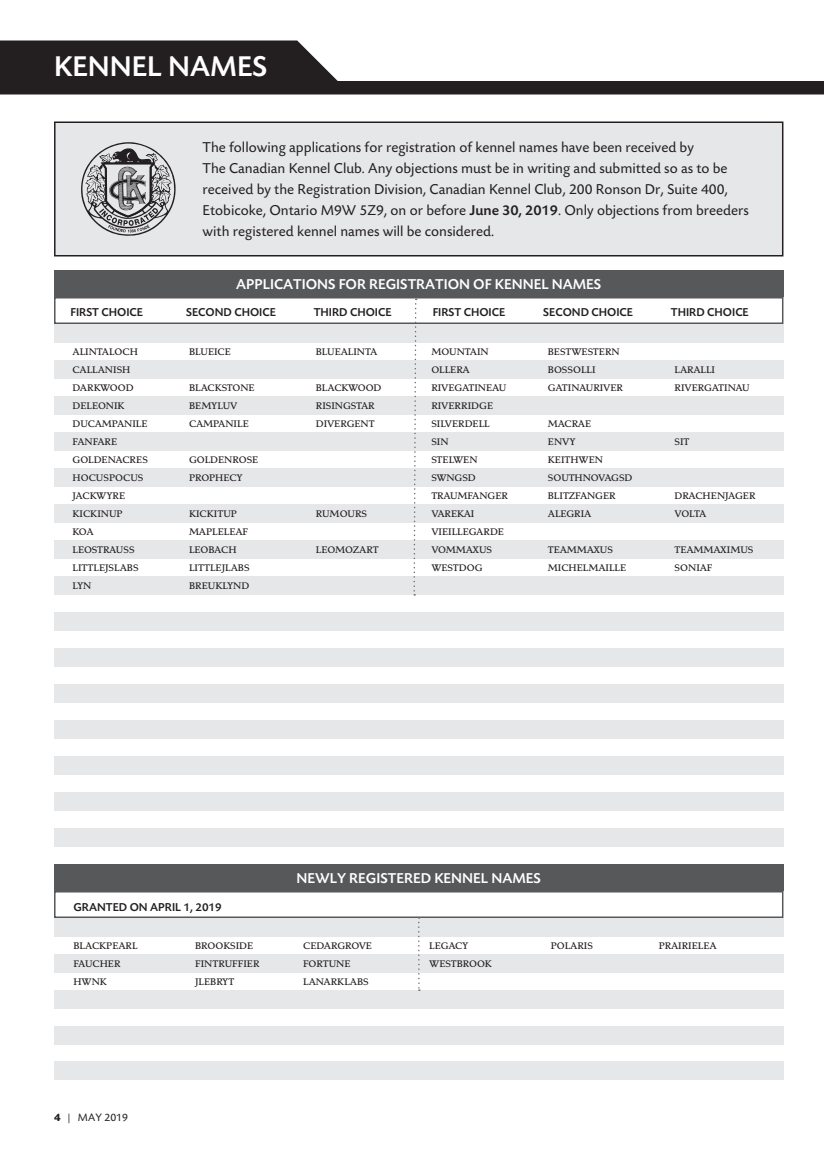
<style>
.page{position:relative;width:824px;height:1161px;background:#fff}
.page>*{position:absolute;margin:0;border:0;box-sizing:border-box;transform-origin:0 0}
.t1{font:500 30px "Today BEF";color:#fff}
.t2{font:15px/21px "Today BEF";color:#231f20}
.t3{font:500 15px "Today BEF";color:#fff}
.t4{font:500 12px/18px "Tarocco";letter-spacing:-.005em;color:#231f20}
.t5{font:500 12px "Today BEF";color:#231f20}
.t6{font:11.25px "Today BEF";color:#231f20}
.s1{font-weight:500}
.s2{font-weight:700}
</style>
<div class="page">
<svg style="left:0;top:40px;width:824px;height:54px;fill:#231f20"></svg>
<div style="left:54px;top:324px;width:729px;height:18px;background:#e6e7e9"></div>
<div style="left:54px;top:360px;width:729px;height:18px;background:#e6e7e9"></div>
<div style="left:54px;top:396px;width:729px;height:18px;background:#e6e7e9"></div>
<div style="left:54px;top:432px;width:729px;height:18px;background:#e6e7e9"></div>
<div style="left:54px;top:468px;width:729px;height:18px;background:#e6e7e9"></div>
<div style="left:54px;top:504px;width:729px;height:18px;background:#e6e7e9"></div>
<div style="left:54px;top:540px;width:729px;height:18px;background:#e6e7e9"></div>
<div style="left:54px;top:576px;width:729px;height:18px;background:#e6e7e9"></div>
<div style="left:54px;top:612px;width:729px;height:18px;background:#e6e7e9"></div>
<div style="left:54px;top:648px;width:729px;height:18px;background:#e6e7e9"></div>
<div style="left:54px;top:684px;width:729px;height:18px;background:#e6e7e9"></div>
<div style="left:54px;top:720px;width:729px;height:18px;background:#e6e7e9"></div>
<div style="left:54px;top:756px;width:729px;height:18px;background:#e6e7e9"></div>
<div style="left:54px;top:792px;width:729px;height:18px;background:#e6e7e9"></div>
<div style="left:54px;top:828px;width:729px;height:18px;background:#e6e7e9"></div>
<div style="left:55px;top:122px;width:727px;height:134px;background:#e6e7e9"></div>
<div style="left:54px;top:122px;width:729px;height:134px;border:2px solid #231f20"></div>
<svg style="left:81px;top:142px;width:94px;height:94px"></svg>
<div style="left:54px;top:270px;width:729px;height:27px;background:#57585a"></div>
<div style="left:54px;top:297px;width:729px;height:27px;border:2px solid #57585a"></div>
<div style="left:54px;top:918px;width:729px;height:18px;background:#e6e7e9"></div>
<div style="left:54px;top:954px;width:729px;height:18px;background:#e6e7e9"></div>
<div style="left:54px;top:990px;width:729px;height:18px;background:#e6e7e9"></div>
<div style="left:54px;top:1026px;width:729px;height:18px;background:#e6e7e9"></div>
<div style="left:54px;top:1062px;width:729px;height:18px;background:#e6e7e9"></div>
<div style="left:54px;top:864px;width:729px;height:27px;background:#57585a"></div>
<div style="left:54px;top:891px;width:729px;height:27px;border:2px solid #57585a"></div>
<svg style="left:412px;top:299px;width:5px;height:297px"></svg>
<svg style="left:418px;top:917px;width:2px;height:74px"></svg>
<h1 class="t1" style="left:54px;top:50px;width:215px">KENNEL NAMES</h1>
<p class="t2" style="left:202px;top:137px;width:547px">The following applications for registration of kennel names have been received by<br>The Canadian Kennel Club. Any objections must be in writing and submitted so as to be received by the Registration Division, Canadian Kennel Club, 200 Ronson Dr, Suite 400, Etobicoke, Ontario M9W 5Z9, on or before <span class="s1">June 30, 2019</span>. Only objections from breeders with registered kennel names will be considered.</p>
<p class="t3" style="left:236px;top:276px;width:367px">APPLICATIONS FOR REGISTRATION OF KENNEL NAMES</p>
<p class="t5" style="left:70px;top:306px;width:74px">FIRST CHOICE</p>
<p class="t5" style="left:186px;top:306px;width:91px">SECOND CHOICE</p>
<p class="t5" style="left:314px;top:306px;width:79px">THIRD CHOICE</p>
<p class="t5" style="left:432px;top:306px;width:74px">FIRST CHOICE</p>
<p class="t5" style="left:543px;top:306px;width:91px">SECOND CHOICE</p>
<p class="t5" style="left:670px;top:306px;width:79px">THIRD CHOICE</p>
<p class="t4" style="left:73px;top:343px;width:67px">ALINTALOCH</p>
<p class="t4" style="left:189px;top:343px;width:43px">BLUEICE</p>
<p class="t4" style="left:316px;top:343px;width:63px">BLUEALINTA</p>
<p class="t4" style="left:73px;top:361px;width:62px">CALLANISH<br>DARKWOOD</p>
<p class="t4" style="left:189px;top:379px;width:67px">BLACKSTONE</p>
<p class="t4" style="left:316px;top:379px;width:67px">BLACKWOOD</p>
<p class="t4" style="left:73px;top:397px;width:54px">DELEONIK</p>
<p class="t4" style="left:189px;top:397px;width:50px">BEMYLUV</p>
<p class="t4" style="left:316px;top:397px;width:60px">RISINGSTAR</p>
<p class="t4" style="left:73px;top:415px;width:76px">DUCAMPANILE</p>
<p class="t4" style="left:189px;top:415px;width:61px">CAMPANILE</p>
<p class="t4" style="left:316px;top:415px;width:60px">DIVERGENT</p>
<p class="t4" style="left:73px;top:433px;width:77px">FANFARE<br>GOLDENACRES</p>
<p class="t4" style="left:189px;top:451px;width:71px">GOLDENROSE</p>
<p class="t4" style="left:73px;top:469px;width:72px">HOCUSPOCUS</p>
<p class="t4" style="left:189px;top:469px;width:55px">PROPHECY</p>
<p class="t4" style="left:73px;top:487px;width:54px">JACKWYRE<br>KICKINUP</p>
<p class="t4" style="left:189px;top:505px;width:49px">KICKITUP</p>
<p class="t4" style="left:316px;top:505px;width:53px">RUMOURS</p>
<p class="t4" style="left:73px;top:523px;width:22px">KOA</p>
<p class="t4" style="left:189px;top:523px;width:60px">MAPLELEAF</p>
<p class="t4" style="left:73px;top:541px;width:64px">LEOSTRAUSS</p>
<p class="t4" style="left:189px;top:541px;width:49px">LEOBACH</p>
<p class="t4" style="left:316px;top:541px;width:64px">LEOMOZART</p>
<p class="t4" style="left:73px;top:559px;width:67px">LITTLEJSLABS</p>
<p class="t4" style="left:189px;top:559px;width:62px">LITTLEJLABS</p>
<p class="t4" style="left:73px;top:577px;width:20px">LYN</p>
<p class="t4" style="left:189px;top:577px;width:62px">BREUKLYND</p>
<p class="t4" style="left:431px;top:343px;width:59px">MOUNTAIN</p>
<p class="t4" style="left:548px;top:343px;width:73px">BESTWESTERN</p>
<p class="t4" style="left:431px;top:361px;width:40px">OLLERA</p>
<p class="t4" style="left:548px;top:361px;width:49px">BOSSOLLI</p>
<p class="t4" style="left:674px;top:361px;width:42px">LARALLI</p>
<p class="t4" style="left:431px;top:379px;width:77px">RIVEGATINEAU</p>
<p class="t4" style="left:548px;top:379px;width:77px">GATINAURIVER</p>
<p class="t4" style="left:674px;top:379px;width:76px">RIVERGATINAU</p>
<p class="t4" style="left:431px;top:397px;width:63px">RIVERRIDGE<br>SILVERDELL</p>
<p class="t4" style="left:548px;top:415px;width:45px">MACRAE</p>
<p class="t4" style="left:431px;top:433px;width:19px">SIN</p>
<p class="t4" style="left:548px;top:433px;width:29px">ENVY</p>
<p class="t4" style="left:674px;top:433px;width:16px">SIT</p>
<p class="t4" style="left:431px;top:451px;width:48px">STELWEN</p>
<p class="t4" style="left:548px;top:451px;width:57px">KEITHWEN</p>
<p class="t4" style="left:431px;top:469px;width:46px">SWNGSD</p>
<p class="t4" style="left:548px;top:469px;width:86px">SOUTHNOVAGSD</p>
<p class="t4" style="left:431px;top:487px;width:78px">TRAUMFANGER</p>
<p class="t4" style="left:548px;top:487px;width:69px">BLITZFANGER</p>
<p class="t4" style="left:674px;top:487px;width:82px">DRACHENJAGER</p>
<p class="t4" style="left:431px;top:505px;width:45px">VAREKAI</p>
<p class="t4" style="left:548px;top:505px;width:45px">ALEGRIA</p>
<p class="t4" style="left:674px;top:505px;width:33px">VOLTA</p>
<p class="t4" style="left:431px;top:523px;width:74px">VIEILLEGARDE<br>VOMMAXUS</p>
<p class="t4" style="left:548px;top:541px;width:67px">TEAMMAXUS</p>
<p class="t4" style="left:674px;top:541px;width:80px">TEAMMAXIMUS</p>
<p class="t4" style="left:431px;top:559px;width:53px">WESTDOG</p>
<p class="t4" style="left:548px;top:559px;width:80px">MICHELMAILLE</p>
<p class="t4" style="left:674px;top:559px;width:39px">SONIAF</p>
<p class="t5" style="left:74px;top:900px;width:150px">GRANTED ON APRIL 1, 2019</p>
<p class="t3" style="left:296px;top:870px;width:246px">NEWLY REGISTERED KENNEL NAMES</p>
<p class="t4" style="left:74px;top:937px;width:66px">BLACKPEARL</p>
<p class="t4" style="left:195px;top:937px;width:60px">BROOKSIDE</p>
<p class="t4" style="left:303px;top:937px;width:70px">CEDARGROVE</p>
<p class="t4" style="left:74px;top:955px;width:49px">FAUCHER</p>
<p class="t4" style="left:195px;top:955px;width:66px">FINTRUFFIER</p>
<p class="t4" style="left:303px;top:955px;width:49px">FORTUNE</p>
<p class="t4" style="left:74px;top:973px;width:35px">HWNK</p>
<p class="t4" style="left:195px;top:973px;width:41px">JLEBRYT</p>
<p class="t4" style="left:303px;top:973px;width:67px">LANARKLABS</p>
<p class="t6" style="left:54px;top:1111px;width:75px"><span class="s2">4</span> | MAY 2019</p>
<p class="t4" style="left:429px;top:937px;width:41px">LEGACY</p>
<p class="t4" style="left:551px;top:937px;width:44px">POLARIS</p>
<p class="t4" style="left:659px;top:937px;width:59px">PRAIRIELEA</p>
<p class="t4" style="left:429px;top:955px;width:64px">WESTBROOK</p>
</div>
